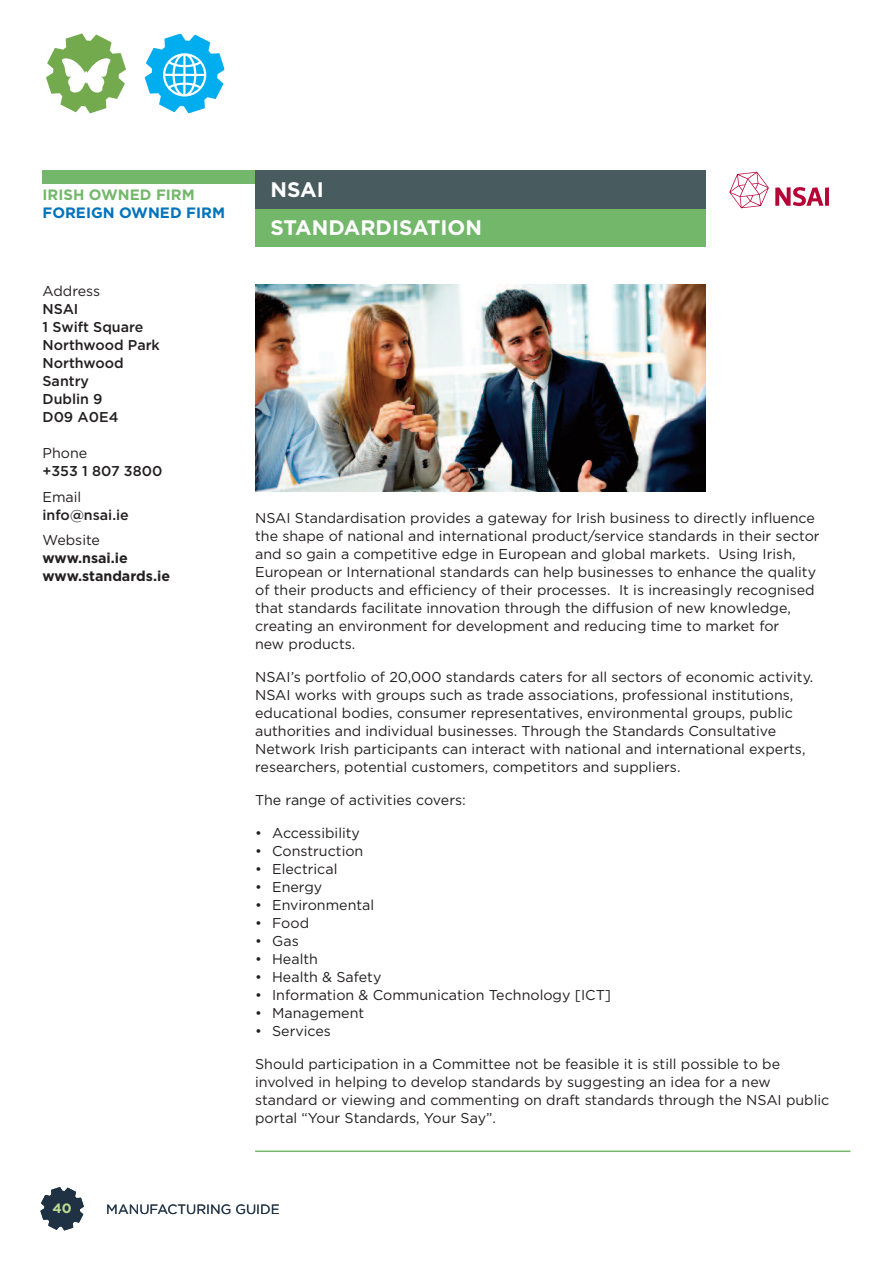
<style>
.page{position:relative;width:893px;height:1263px;background:#fff}
.page>*{position:absolute;margin:0;border:0;box-sizing:border-box;transform-origin:0 0}
.t1{font:700 21px/38.7px "Gotham";color:#fff}
.t2{font:700 15px "Gotham";color:#0073bc}
.t3{font:700 15px "Gotham";color:#73b86a}
.t4{font:14.25px/18px "Gotham";color:#231f20}
.t5{font:500 14.25px/18px "Gotham";color:#231f20}
.t6{font:700 14.25px/18px "Gotham";letter-spacing:-.01em;color:#231f20}
.t7{font:13.5px "Gotham";color:#1f3243}
.t8{font:700 13.5px "Gotham";color:#bfdc92}
</style>
<div class="page">
<div style="left:255px;top:170px;width:451px;height:77px;background:#73b86a"></div>
<svg style="left:40px;top:1187px;width:44px;height:43px"></svg>
<hr style="left:255px;top:1150px;width:595px;height:2px;background:#73b86a">
<div style="left:43px;top:170px;width:595px;height:13px;background:#73b86a"></div>
<div style="left:255px;top:170px;width:451px;height:39px;background:#485b5f"></div>
<img style="left:255px;top:285px;width:451px;height:206px">
<svg style="left:46px;top:34px;width:80px;height:79px"></svg>
<svg style="left:145px;top:34px;width:80px;height:79px"></svg>
<svg style="left:729px;top:172px;width:40px;height:36px"></svg>
<svg style="left:775px;top:187px;width:48px;height:19px"></svg>
<svg style="left:825px;top:187px;width:4px;height:19px"></svg>
<p class="t3" style="left:43px;top:190px;width:154px">IRISH OWNED FIRM</p>
<p class="t2" style="left:43px;top:208px;width:184px">FOREIGN OWNED FIRM</p>
<p class="t4" style="left:43px;top:283px;width:59px">Address</p>
<p class="t5" style="left:43px;top:301px;width:119px">NSAI<br>1 Swift Square<br>Northwood Park<br>Northwood<br>Santry<br>Dublin 9<br>D09 A0E4</p>
<p class="t4" style="left:43px;top:445px;width:46px">Phone</p>
<p class="t5" style="left:43px;top:463px;width:121px">+353 1 807 3800</p>
<p class="t4" style="left:43px;top:489px;width:40px">Email</p>
<p class="t5" style="left:43px;top:507px;width:88px">info@nsai.ie</p>
<p class="t4" style="left:43px;top:532px;width:59px">Website</p>
<p class="t6" style="left:43px;top:550px;width:129px">WWW.NSAI.IE<br>WWW.STANDARDS.IE</p>
<h1 class="t1" style="left:270px;top:172px;width:213px">NSAI<br>STANDARDISATION</h1>
<p class="t4" style="left:255px;top:510px;width:566px">NSAI Standardisation provides a gateway for Irish business to directly influence the shape of national and international product/service standards in their sector and so gain a competitive edge in European and global markets. Using Irish, European or International standards can help businesses to enhance the quality of their products and efficiency of their processes. It is increasingly recognised that standards facilitate innovation through the diffusion of new knowledge, creating an environment for development and reducing time to market for<br>new products.</p>
<p class="t4" style="left:255px;top:669px;width:560px">NSAI’s portfolio of 20,000 standards caters for all sectors of economic activity.<br>NSAI works with groups such as trade associations, professional institutions, educational bodies, consumer representatives, environmental groups, public authorities and individual businesses. Through the Standards Consultative Network Irish participants can interact with national and international experts, researchers, potential customers, competitors and suppliers.</p>
<p class="t4" style="left:255px;top:792px;width:212px">The range of activities covers:</p>
<p class="t4" style="left:255px;top:825px;width:106px">• Accessibility</p>
<p class="t4" style="left:255px;top:843px;width:110px">• Construction</p>
<p class="t4" style="left:255px;top:861px;width:84px">• Electrical</p>
<p class="t4" style="left:255px;top:879px;width:69px">• Energy</p>
<p class="t4" style="left:255px;top:897px;width:121px">• Environmental</p>
<p class="t4" style="left:255px;top:915px;width:56px">• Food</p>
<p class="t4" style="left:255px;top:933px;width:45px">• Gas</p>
<p class="t4" style="left:255px;top:951px;width:64px">• Health</p>
<p class="t4" style="left:255px;top:969px;width:128px">• Health &amp; Safety</p>
<p class="t4" style="left:255px;top:987px;width:358px">• Information &amp; Communication Technology [ICT]</p>
<p class="t4" style="left:255px;top:1005px;width:111px">• Management</p>
<p class="t4" style="left:255px;top:1023px;width:77px">• Services</p>
<p class="t4" style="left:255px;top:1056px;width:576px">Should participation in a Committee not be feasible it is still possible to be involved in helping to develop standards by suggesting an idea for a new standard or viewing and commenting on draft standards through the NSAI public portal “Your Standards, Your Say”.</p>
<p class="t8" style="left:52px;top:1204px;width:21px">40</p>
<p class="t7" style="left:106px;top:1205px;width:175px">MANUFACTURING GUIDE</p>
</div>
